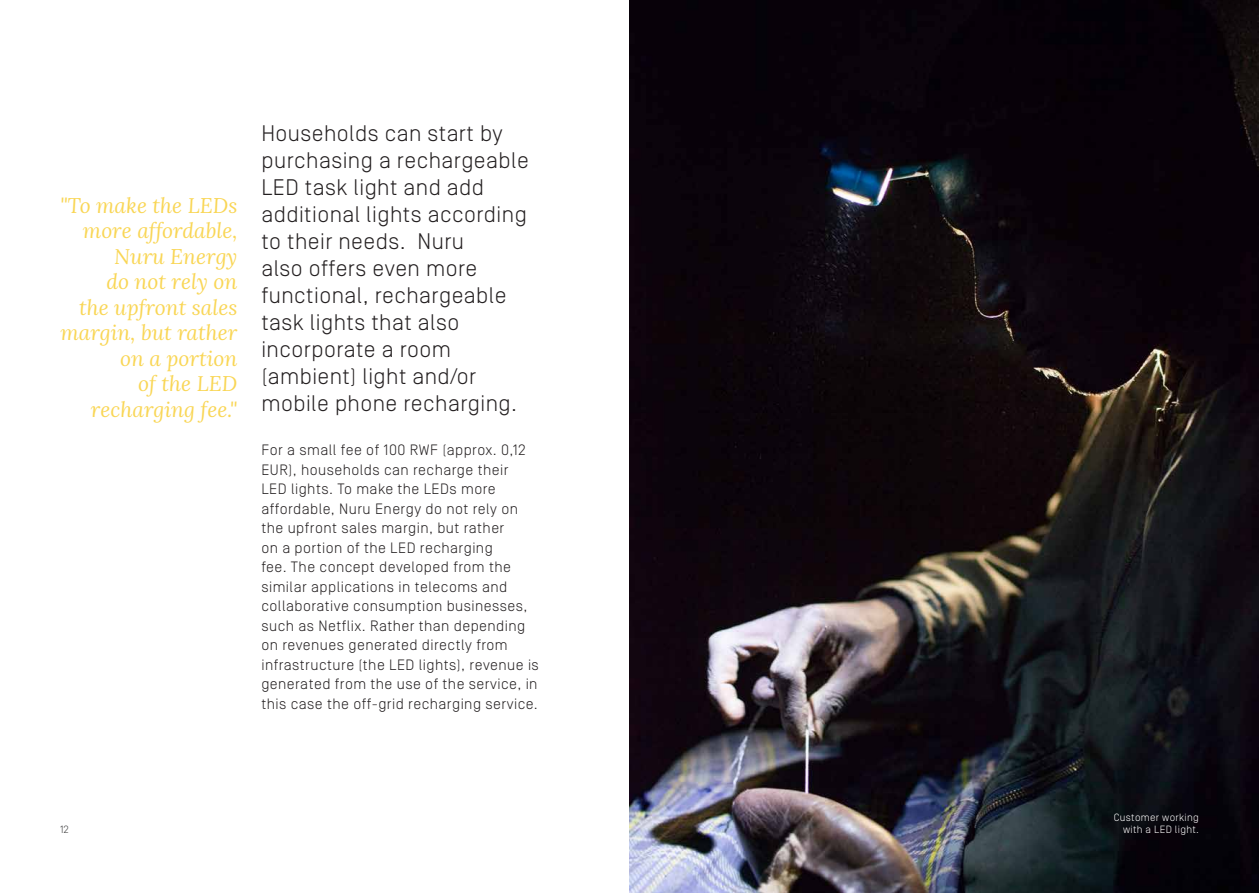
<style>
.page{position:relative;width:1259px;height:893px;background:#fff}
.page>*{position:absolute;margin:0;border:0;box-sizing:border-box;transform-origin:0 0}
.t1{font:300 22.5px/27px "Simplon Norm";letter-spacing:.02em;color:#231f20}
.t2{font:italic 21px/25.5px "Lora";color:#f9d655;text-align:right}
.t3{font:300 15px/19.5px "Simplon Norm";letter-spacing:.03em;color:#231f20}
.t4{font:300 10.5px/12px "Simplon Norm";letter-spacing:.03em;color:#fff;text-align:right}
.t5{font:300 10.5px "Simplon Norm";color:#3e3e3f}
</style>
<div class="page">
<img style="left:629px;top:0;width:630px;height:893px">
<p class="t2" style="left:60px;top:193px;width:179px">"To make the LEDs more affordable,<br>Nuru Energy<br>do not rely on<br>the upfront sales margin, but rather on a portion<br>of the LED recharging fee."</p>
<p class="t1" style="left:261px;top:120px;width:269px">Households can start by purchasing a rechargeable<br>LED task light and add additional lights according to their needs. Nuru<br>also offers even more functional, rechargeable task lights that also incorporate a room (ambient) light and/or mobile phone recharging.</p>
<p class="t3" style="left:261px;top:441px;width:279px">For a small fee of 100 RWF (approx. 0,12<br>EUR), households can recharge their<br>LED lights. To make the LEDs more affordable, Nuru Energy do not rely on the upfront sales margin, but rather<br>on a portion of the LED recharging<br>fee. The concept developed from the similar applications in telecoms and collaborative consumption businesses, such as Netflix. Rather than depending on revenues generated directly from infrastructure (the LED lights), revenue is generated from the use of the service, in this case the off-grid recharging service.</p>
<p class="t5" style="left:60px;top:824px;width:10px">12</p>
<p class="t4" style="left:1113px;top:812px;width:87px">Customer working with a LED light.</p>
</div>
